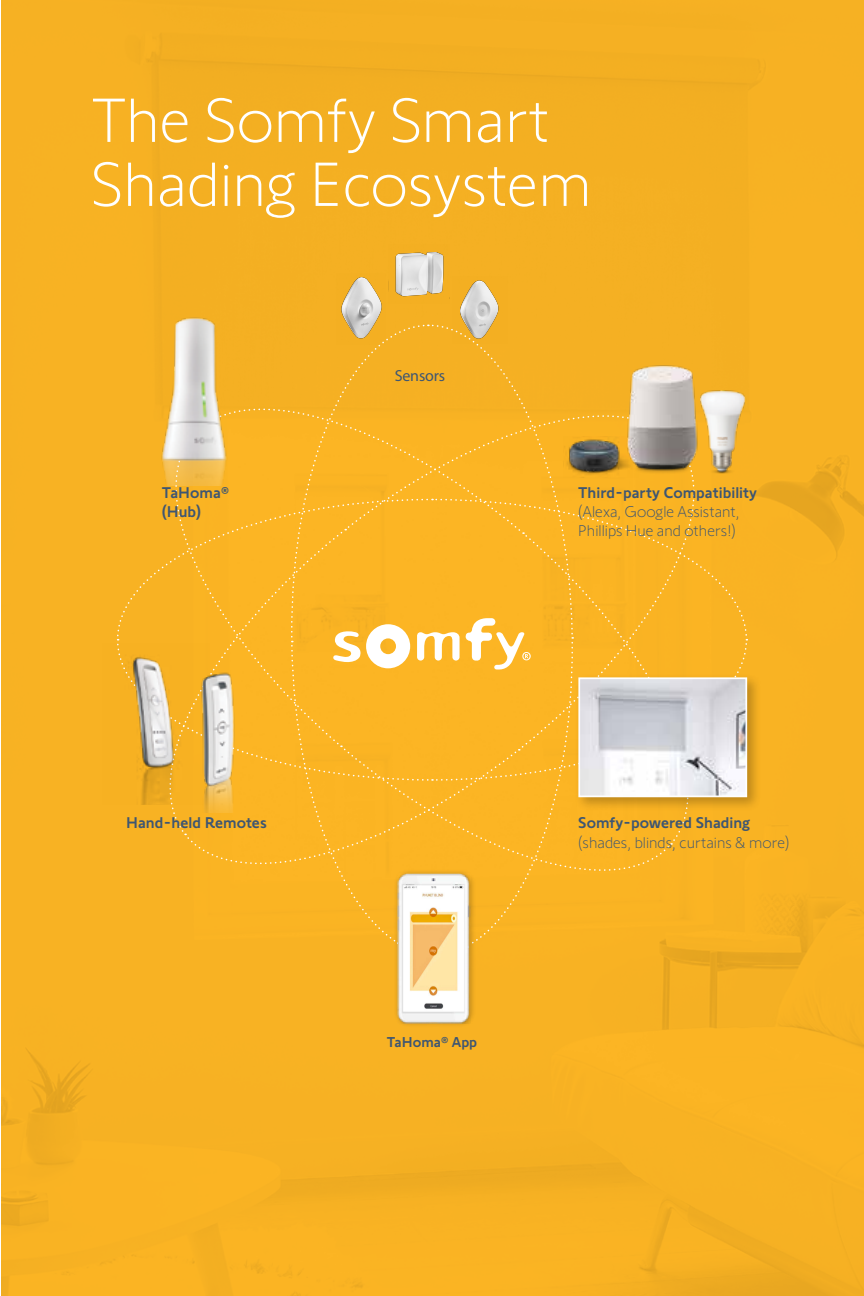
<style>
.page{position:relative;width:864px;height:1296px;background:#fff}
.page>*{position:absolute;margin:0;border:0;box-sizing:border-box;transform-origin:0 0}
.t1{font:300 64px/64px "Somfy Sans";color:#fff}
.t2{font:300 16px/19.2px "Somfy Sans";color:#3e5672}
.t3{font:500 16px/19.2px "Somfy Sans";color:#3e5672}
.t4{font:16px "Myriad Pro";letter-spacing:-.01em;color:#3e5672}
.t5{font:500 14.8px "Somfy Sans";color:#3e5672}
</style>
<div class="page">
<div style="left:1px;top:0;width:863px;height:1296px;background:#fcb524"></div>
<img style="left:158px;top:304px;width:57px;height:20px">
<svg style="left:117px;top:324px;width:631px;height:632px"></svg>
<img style="left:603px;top:357px;width:120px;height:120px">
<img style="left:564px;top:437px;width:74px;height:40px">
<img style="left:666px;top:376px;width:112px;height:112px">
<img style="left:117px;top:644px;width:92px;height:187px">
<div style="left:575px;top:674px;width:187px;height:139px;background:#000;opacity:.24"></div>
<img style="left:581px;top:680px;width:163px;height:114px">
<div style="left:578px;top:677px;width:169px;height:120px;border:2px solid #fff"></div>
<div style="left:393px;top:868px;width:83px;height:160px;background:#000;opacity:.24"></div>
<img style="left:398px;top:874px;width:72px;height:150px">
<img style="left:395px;top:252px;width:49px;height:45px">
<img style="left:337px;top:277px;width:49px;height:68px">
<img style="left:452px;top:280px;width:55px;height:63px">
<h1 class="t1" style="left:91px;top:82px;width:503px">The Somfy Smart<br>Shading Ecosystem</h1>
<p class="t3" style="left:162px;top:481px;width:69px">TaHoma® (Hub)</p>
<p class="t3" style="left:126px;top:812px;width:142px">Hand-held Remotes</p>
<p class="t4" style="left:395px;top:365px;width:52px">Sensors</p>
<p class="t3" style="left:578px;top:481px;width:180px">Third-party Compatibility</p>
<p class="t2" style="left:578px;top:501px;width:163px">(Alexa, Google Assistant,<br>Phillips Hue and others!)</p>
<p class="t5" style="left:387px;top:1031px;width:92px">TaHoma® App</p>
<p class="t3" style="left:578px;top:812px;width:174px">Somfy-powered Shading</p>
<p class="t2" style="left:578px;top:831px;width:213px">(shades, blinds, curtains &amp; more)</p>
</div>
